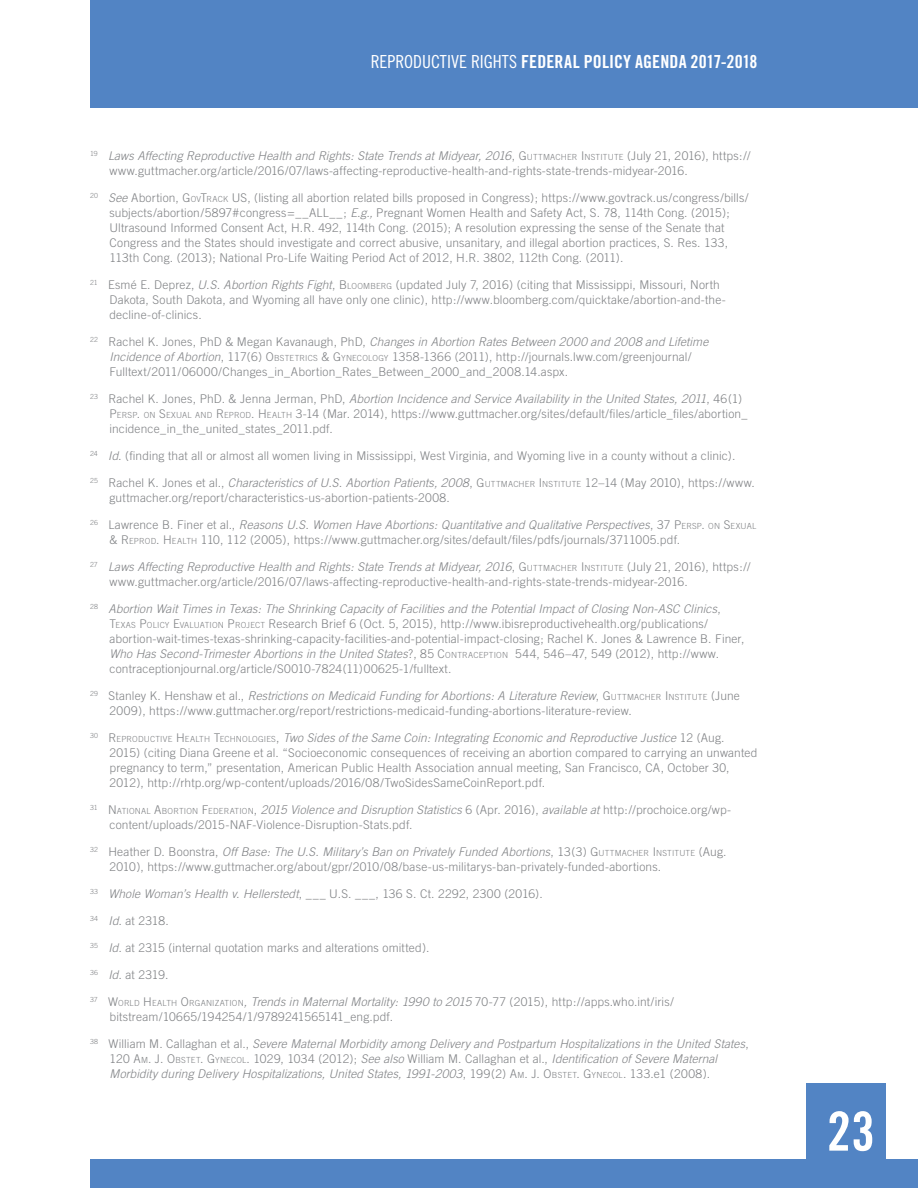
<style>
.page{position:relative;width:918px;height:1188px;background:#fff}
.page>*{position:absolute;margin:0;border:0;box-sizing:border-box;transform-origin:0 0}
.t1{font:54px "Trade Gothic Bold Cond Twenty";color:#fff}
.t2{font:18px "Trade Gothic Bold Cond Twenty";letter-spacing:.01em;color:#fff}
.t3{font:300 12px/15px "Trade Gothic";letter-spacing:.015em;color:#808285}
.t4{font:italic 300 12px/15px "Trade Gothic";letter-spacing:.005em;color:#808285}
.s1{font-family:"Trade Gothic Cond Eighteen"}
.s2{font-style:italic}
.s3{font-style:inherit}
.s4{font-size:8.4px}
.s5{font-style:normal}
.s6{font-style:normal;font-size:8.4px}
</style>
<div class="page">
<div style="left:90px;top:0;width:828px;height:107px;background:#5284c4"></div>
<div style="left:90px;top:1159px;width:828px;height:29px;background:#5284c4"></div>
<div style="left:806px;top:1083px;width:80px;height:78px;background:#5284c4"></div>
<h2 class="t2" style="left:371px;top:51px;width:388px"><span class="s1">REPRODUCTIVE RIGHTS</span> FEDERAL POLICY AGENDA 2017-2018</h2>
<p class="t3" style="left:110px;top:148px;width:642px;text-indent:-20px"><sup>19</sup> <span class="s2">Laws Affecting Reproductive Health and Rights: State Trends at Midyear, 2016</span>, <span class="s3">G</span><span class="s4">UTTMACHER</span> <span class="s3">I</span><span class="s4">NSTI TUTE</span> (July 21, 2016), https:// www.guttmacher.org/article/2016/07/laws-affecting-reproductive-health-and-rights-state-trends-midyear-2016.</p>
<p class="t3" style="left:109px;top:190px;width:640px;text-indent:-19px"><sup>20</sup> <span class="s2">See</span> Abortion, <span class="s3">G</span><span class="s4">OV</span><span class="s3">T</span><span class="s4">RACK</span> <span class="s3">US</span> , (listing all abortion related bills proposed in Congress); https://www.govtrack.us/congress/bills/ subjects/abortion/5897#congress=__ALL__; <span class="s2">E.g.,</span> Pregnant Women Health and Safety Act, S. 78, 114th Cong. (2015); Ultrasound Informed Consent Act, H.R. 492, 114th Cong. (2015); A resolution expressing the sense of the Senate that Congress and the States should investigate and correct abusive, unsanitary, and illegal abortion practices, S. Res. 133, 113th Cong. (2013); National Pro-Life Waiting Period Act of 2012, H.R. 3802, 112th Cong. (2011).</p>
<p class="t3" style="left:110px;top:277px;width:618px;text-indent:-20px"><sup>21</sup> Esmé E. Deprez, <span class="s2">U.S. Abortion Rights Fight</span>, <span class="s3">B</span> <span class="s4">LOOMBERG</span> (updated July 7, 2016) (citing that Mississippi, Missouri, North<br>Dakota, South Dakota, and Wyoming all have only one clinic), http://www.bloomberg.com/quicktake/abortion-and-the&shy;decline-of-clinics.</p>
<p class="t3" style="left:110px;top:334px;width:600px;text-indent:-20px"><sup>22</sup> Rachel K. Jones, PhD &amp; Megan Kavanaugh, PhD, <span class="s2">Changes in Abortion Rates Between 2000 and 2008 and Lifetime<br>Incidence of Abortion</span>, 117(6) <span class="s3">O</span> <span class="s4">BSTETRI CS</span> <span class="s3">&amp; G</span><span class="s4">YNECOLOGY</span> 1358-1366 (2011), http://journals.lww.com/greenjournal/<br>Fulltext/2011/06000/Changes_in_Abortion_Rates_Between_2000_and_2008.14.aspx.</p>
<p class="t3" style="left:110px;top:391px;width:640px;text-indent:-20px"><sup>23</sup> Rachel K. Jones, PhD. &amp; Jenna Jerman, PhD, <span class="s2">Abortion Incidence and Service Availability in the United States, 2011</span>, 46(1)<br><span class="s3">P</span> <span class="s4">ERSP</span><span class="s3">.</span> <span class="s4">ON</span> <span class="s3">S</span><span class="s4">EXUAL AND</span> <span class="s3">R</span> <span class="s4">EPROD</span><span class="s3">. H</span> <span class="s4">EALTH</span> 3-14 (Mar. 2014), https://www.guttmacher.org/sites/default/files/article_files/abortion_ incidence_in_the_united_states_2011.pdf.</p>
<p class="t3" style="left:90px;top:448px;width:647px"><sup>24</sup> <span class="s2">Id.</span> (finding that all or almost all women living in Mississippi, West Virginia, and Wyoming live in a county without a clinic).</p>
<p class="t3" style="left:110px;top:475px;width:647px;text-indent:-20px"><sup>25</sup> Rachel K. Jones et al., <span class="s2">Characteristics of U.S. Abortion Patients, 2008</span>, <span class="s3">G</span><span class="s4">UTTMACHER</span> <span class="s3">I</span><span class="s4">NSTI TUTE</span> 12–14 (May 2010), https://www. guttmacher.org/report/characteristics-us-abortion-patients-2008.</p>
<p class="t3" style="left:110px;top:517px;width:648px;text-indent:-20px"><sup>26</sup> Lawrence B. Finer et al., <span class="s2">Reasons U.S. Women Have Abortions: Quantitative and Qualitative Perspectives</span>, 37 <span class="s3">P</span> <span class="s4">ERSP</span><span class="s3">.</span> <span class="s4">ON</span> <span class="s3">S</span><span class="s4">EXUAL </span><span class="s3">&amp; R</span> <span class="s4">EPROD</span><span class="s3">. H</span> <span class="s4">EALTH</span> 110, 112 (2005), https://www.guttmacher.org/sites/default/files/pdfs/journals/3711005.pdf.</p>
<p class="t3" style="left:109px;top:559px;width:643px;text-indent:-19px"><sup>27</sup> <span class="s2">Laws Affecting Reproductive Health and Rights: State Trends at Midyear, 2016</span>, <span class="s3">G</span><span class="s4">UTTMACHER</span> <span class="s3">I</span><span class="s4">NSTI TUTE</span> (July 21, 2016), https:// www.guttmacher.org/article/2016/07/laws-affecting-reproductive-health-and-rights-state-trends-midyear-2016.</p>
<p class="t3" style="left:110px;top:601px;width:636px;text-indent:-20px"><sup>28</sup> <span class="s2">Abortion Wait Times in Texas: The Shrinking Capacity of Facilities and the Potential Impact of Closing Non-ASC Clinics</span>, <span class="s3">T</span><span class="s4">EXAS</span> <span class="s3">P</span><span class="s4">OLI CY</span> <span class="s3">E</span><span class="s4">VALUATI ON</span> <span class="s3">P</span> <span class="s4">ROJECT</span> Research Brief 6 (Oct. 5, 2015), http://www.ibisreproductivehealth.org/publications/ abortion-wait-times-texas-shrinking-capacity-facilities-and-potential-impact-closing; Rachel K. Jones &amp; Lawrence B. Finer, <span class="s2">Who Has Second-Trimester Abortions in the United States</span>?, 85 <span class="s3">C</span> <span class="s4">ONTRACEPTI ON</span> 544, 546–47, 549 (2012), http://www. contraceptionjournal.org/article/S0010-7824(11)00625-1/fulltext.</p>
<p class="t3" style="left:110px;top:688px;width:632px;text-indent:-20px"><sup>29</sup> Stanley K. Henshaw et al., <span class="s2">Restrictions on Medicaid Funding for Abortions: A Literature Review</span>, <span class="s3">G</span><span class="s4">UTTMACHER</span> <span class="s3">I</span><span class="s4">NSTI TUTE</span> (June<br>2009), https://www.guttmacher.org/report/restrictions-medicaid-funding-abortions-literature-review.</p>
<p class="t3" style="left:110px;top:730px;width:649px;text-indent:-20px"><sup>30</sup> <span class="s3">R</span> <span class="s4">EPRODUCTI VE</span> <span class="s3">H</span> <span class="s4">EALTH</span> <span class="s3">T</span><span class="s4">ECHNOLOGI ES</span><span class="s3">,</span> <span class="s2">Two Sides of the Same Coin: Integrating Economic and Reproductive Justice</span> 12 (Aug.<br>2015) (citing Diana Greene et al. “Socioeconomic consequences of receiving an abortion compared to carrying an unwanted pregnancy to term,” presentation, American Public Health Association annual meeting, San Francisco, CA, October 30, 2012), http://rhtp.org/wp-content/uploads/2016/08/TwoSidesSameCoinReport.pdf.</p>
<p class="t3" style="left:109px;top:802px;width:623px;text-indent:-19px"><sup>31</sup> <span class="s3">N</span> <span class="s4">ATI ONAL</span> <span class="s3">A</span><span class="s4">BORTI ON</span> <span class="s3">F</span><span class="s4">EDERATI ON</span>, <span class="s2">2015 Violence and Disruption Statistics</span> 6 (Apr. 2016), <span class="s2">available at</span> http://prochoice.org/wp&shy;content/uploads/2015-NAF-Violence-Disruption-Stats.pdf.</p>
<p class="t3" style="left:110px;top:844px;width:619px;text-indent:-19px"><sup>32</sup> Heather D. Boonstra, <span class="s2">Off Base: The U.S. Military’s Ban on Privately Funded Abortions</span>, 13(3) <span class="s3">G</span><span class="s4">UTTMACHER</span> <span class="s3">I</span><span class="s4">NSTI TUTE</span> (Aug.<br>2010), https://www.guttmacher.org/about/gpr/2010/08/base-us-militarys-ban-privately-funded-abortions.</p>
<p class="t3" style="left:90px;top:886px;width:454px"><sup>33</sup> <span class="s2">Whole Woman’s Health v. Hellerstedt</span>, ___ U.S. ___, 136 S. Ct. 2292, 2300 (2016).</p>
<p class="t3" style="left:90px;top:913px;width:80px"><sup>34</sup> <span class="s2">Id.</span> at 2318.</p>
<p class="t3" style="left:90px;top:940px;width:341px"><sup>35</sup> <span class="s2">Id.</span> at 2315 (internal quotation marks and alterations omitted).</p>
<p class="t3" style="left:90px;top:967px;width:80px"><sup>36</sup> <span class="s2">Id.</span> at 2319.</p>
<p class="t3" style="left:109px;top:994px;width:566px;text-indent:-19px"><sup>37</sup> <span class="s3">W</span><span class="s4">ORLD</span> <span class="s3">H</span> <span class="s4">EALTH</span> <span class="s3">O</span> <span class="s4">RGANI ZATI ON</span><span class="s2">, Trends in Maternal Mortality: 1990 to 2015</span> <span class="s3">70-77</span> (2015), http://apps.who.int/iris/ bitstream/10665/194254/1/9789241565141_eng.pdf.</p>
<p class="t4" style="left:109px;top:1036px;width:641px;text-indent:-19px"><sup>38</sup> <span class="s5">William M. Callaghan et al.,</span> Severe Maternal Morbidity among Delivery and Postpartum Hospitalizations in the United States<span class="s5">,<br>120</span> <span class="s5">A</span><span class="s6">M</span><span class="s5">. J. O</span> <span class="s6">BSTET</span><span class="s5">. G</span><span class="s6">YNECOL</span><span class="s5">. 1029, 1034 (2012);</span> See also <span class="s5">William M. Callaghan et al.,</span> Identification of Severe Maternal<br>Morbidity during Delivery Hospitalizations, United States, 1991-2003<span class="s5">, 199(2)</span> <span class="s5">A</span><span class="s6">M</span><span class="s5">. J. O</span> <span class="s6">BSTET</span><span class="s5">. G</span><span class="s6">YNECOL</span><span class="s5">. 133.e1 (2008).</span></p>
<h1 class="t1" style="left:827px;top:1099px;width:50px">23</h1>
</div>
